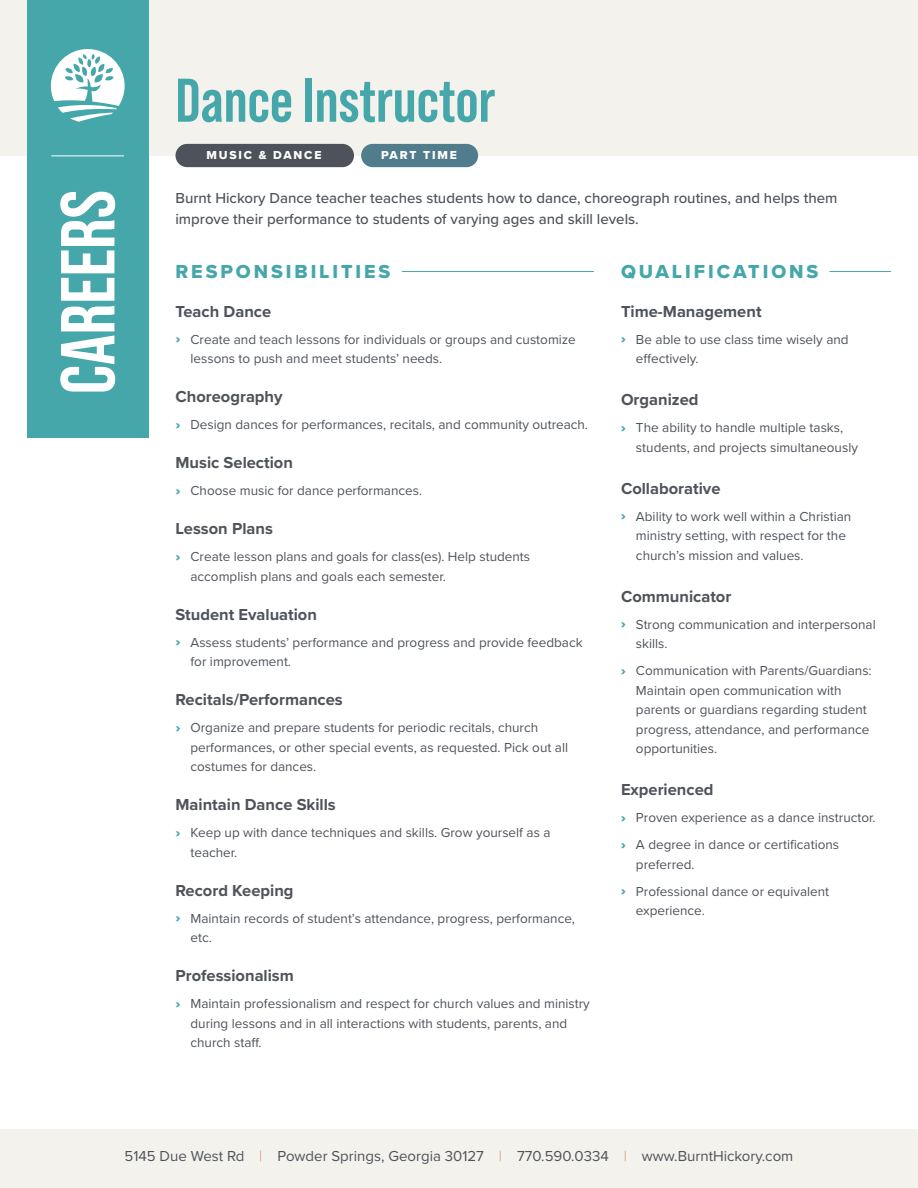
<style>
.page{position:relative;width:918px;height:1188px;background:#fff}
.page>*{position:absolute;margin:0;border:0;box-sizing:border-box;transform-origin:0 0}
.t1{font:700 76.35px "Bebas Neue Pro";color:#fff}
.t2{font:700 61.5px "Bebas Neue Pro";color:#45a7aa}
.t3{font:19.5px "Proxima Nova Extrabld";letter-spacing:.15em;color:#45a7aa}
.t4{font:700 16.5px "Proxima Nova";color:#4e535b}
.t5{font:500 15px/21px "Proxima Nova";color:#4e535b}
.t6{font:15px "Proxima Nova";color:#4e535b}
.t7{font:13.5px/19.5px "Proxima Nova";color:#4e535b}
.t8{font:12px "Proxima Nova Extrabld";letter-spacing:.15em;color:#fff}
.s1{font-weight:900;color:#45a7aa}
.s2{font-family:"Proxima Nova T";font-weight:100;color:#cf5e39}
</style>
<div class="page">
<div style="left:0;top:1129px;width:918px;height:59px;background:#f4f2ed"></div>
<div style="left:0;top:0;width:918px;height:156px;background:#f4f2ed"></div>
<div style="left:27px;top:0;width:121px;height:438px;background:#45a7aa"></div>
<hr style="left:51px;top:156px;width:73px;height:1px;background:#fff">
<svg style="left:51px;top:49px;width:74px;height:73px"></svg>
<div style="left:176px;top:144px;width:178px;height:23px;background:#4e535b;border-radius:12px"></div>
<div style="left:361px;top:144px;width:117px;height:23px;background:#517c8b;border-radius:12px"></div>
<hr style="left:402px;top:271px;width:192px;height:1px;background:#45a7aa">
<hr style="left:830px;top:271px;width:61px;height:1px;background:#45a7aa">
<h1 class="t1" style="left:44px;top:394px;width:206px;rotate:-90deg">CAREERS</h1>
<h2 class="t2" style="left:176px;top:65px;width:321px">Dance Instructor</h2>
<p class="t8" style="left:207px;top:146px;width:116px">MUSIC &amp; DANCE</p>
<p class="t8" style="left:381px;top:146px;width:77px">PART TIME</p>
<p class="t5" style="left:176px;top:187px;width:663px">Burnt Hickory Dance teacher teaches students how to dance, choreograph routines, and helps them improve their performance to students of varying ages and skill levels.</p>
<h3 class="t3" style="left:176px;top:257px;width:216px">RESPONSIBILITIES</h3>
<p class="t4" style="left:176px;top:299px;width:97px">Teach Dance</p>
<p class="t7" style="left:190px;top:329px;width:387px;text-indent:-15px"><span class="s1">›</span> Create and teach lessons for individuals or groups and customize lessons to push and meet students’ needs.</p>
<p class="t4" style="left:176px;top:385px;width:109px">Choreography</p>
<p class="t7" style="left:175px;top:415px;width:414px"><span class="s1">›</span> Design dances for performances, recitals, and community outreach.</p>
<p class="t4" style="left:176px;top:451px;width:119px">Music Selection</p>
<p class="t7" style="left:175px;top:481px;width:248px"><span class="s1">›</span> Choose music for dance performances.</p>
<p class="t4" style="left:176px;top:517px;width:99px">Lesson Plans</p>
<p class="t7" style="left:190px;top:547px;width:341px;text-indent:-15px"><span class="s1">›</span> Create lesson plans and goals for class(es). Help students accomplish plans and goals each semester.</p>
<p class="t4" style="left:176px;top:602px;width:143px">Student Evaluation</p>
<p class="t7" style="left:190px;top:632px;width:394px;text-indent:-15px"><span class="s1">›</span> Assess students’ performance and progress and provide feedback for improvement.</p>
<p class="t4" style="left:176px;top:688px;width:169px">Recitals/Performances</p>
<p class="t7" style="left:190px;top:718px;width:379px;text-indent:-15px"><span class="s1">›</span> Organize and prepare students for periodic recitals, church performances, or other special events, as requested. Pick out all costumes for dances.</p>
<p class="t4" style="left:176px;top:793px;width:162px">Maintain Dance Skills</p>
<p class="t7" style="left:190px;top:823px;width:362px;text-indent:-15px"><span class="s1">›</span> Keep up with dance techniques and skills. Grow yourself as a teacher.</p>
<p class="t4" style="left:176px;top:878px;width:120px">Record Keeping</p>
<p class="t7" style="left:190px;top:908px;width:386px;text-indent:-15px"><span class="s1">›</span> Maintain records of student’s attendance, progress, performance, etc.</p>
<p class="t4" style="left:176px;top:964px;width:120px">Professionalism</p>
<p class="t7" style="left:190px;top:994px;width:401px;text-indent:-15px"><span class="s1">›</span> Maintain professionalism and respect for church values and ministry during lessons and in all interactions with students, parents, and church staff.</p>
<h3 class="t3" style="left:621px;top:257px;width:199px">QUALIFICATIONS</h3>
<p class="t4" style="left:621px;top:299px;width:142px">Time-Management</p>
<p class="t7" style="left:636px;top:329px;width:214px;text-indent:-15px"><span class="s1">›</span> Be able to use class time wisely and effectively.</p>
<p class="t4" style="left:621px;top:388px;width:79px">Organized</p>
<p class="t7" style="left:636px;top:418px;width:224px;text-indent:-15px"><span class="s1">›</span> The ability to handle multiple tasks, students, and projects simultaneously</p>
<p class="t4" style="left:621px;top:476px;width:101px">Collaborative</p>
<p class="t7" style="left:636px;top:506px;width:217px;text-indent:-15px"><span class="s1">›</span> Ability to work well within a Christian ministry setting, with respect for the church’s mission and values.</p>
<p class="t4" style="left:621px;top:584px;width:112px">Communicator</p>
<p class="t7" style="left:636px;top:614px;width:241px;text-indent:-15px"><span class="s1">›</span> Strong communication and interpersonal skills.</p>
<p class="t7" style="left:636px;top:661px;width:237px;text-indent:-15px"><span class="s1">›</span> Communication with Parents/Guardians:<br>Maintain open communication with parents or guardians regarding student progress, attendance, and performance opportunities.</p>
<p class="t4" style="left:621px;top:778px;width:94px">Experienced</p>
<p class="t7" style="left:621px;top:804px;width:256px;line-height:27px"><span class="s1">›</span> Proven experience as a dance instructor. <span class="s1">›</span> A degree in dance or certifications</p>
<p class="t7" style="left:621px;top:850px;width:210px;line-height:27px;text-indent:15px">preferred.<br><span class="s1">›</span> Professional dance or equivalent</p>
<p class="t7" style="left:636px;top:901px;width:70px">experience.</p>
<p class="t6" style="left:125px;top:1145px;width:670px">5145 Due West Rd <span class="s2">|</span> Powder Springs, Georgia 30127 <span class="s2">|</span> 770.590.0334 <span class="s2">|</span> www.BurntHickory.com</p>
</div>
